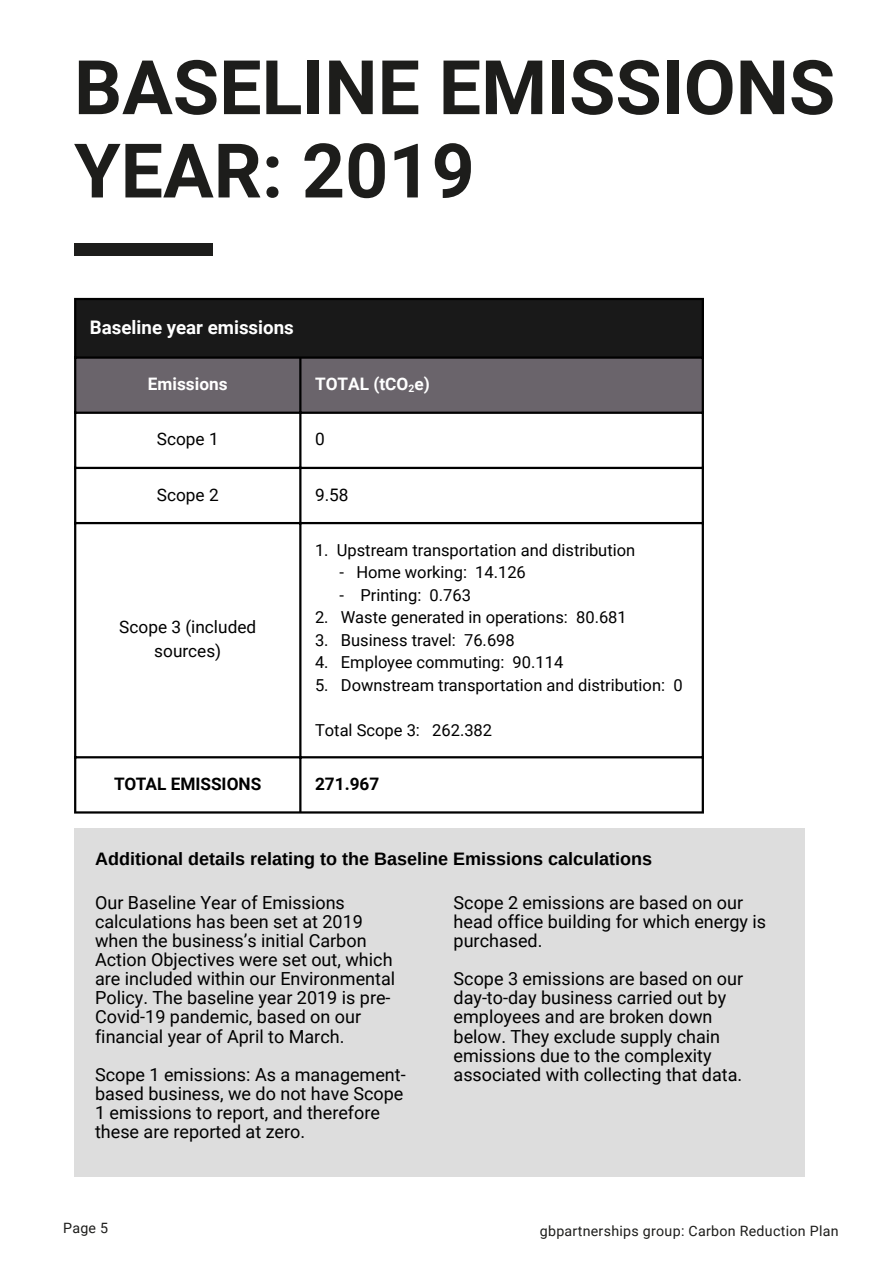
<style>
.page{position:relative;width:894px;height:1264px;background:#fff}
.page>*{position:absolute;margin:0;border:0;box-sizing:border-box;transform-origin:0 0}
.t1{font:700 75.3px/83.2px "Roboto";color:#1d1d1b}
.t2{font:700 18.75px "Roboto";color:#fff}
.t3{font:18px/19.2px "Roboto";color:#000}
.t4{font:700 18px "Arimo";color:#000}
.t5{font:17.25px/23.7px "Roboto";color:#000;text-align:center}
.t6{font:700 17.25px "Roboto";color:#fff}
.t7{font:700 17.25px "Roboto";color:#000}
.t8{font:16.5px "Roboto";color:#000}
.t9{font:14.25px "Roboto";letter-spacing:.02em;color:#1d1d1b}
</style>
<div class="page">
<div style="left:74px;top:243px;width:138px;height:13px;background:#1d1d1b"></div>
<div style="left:74px;top:827px;width:730px;height:349px;background:#ddd"></div>
<div style="left:75px;top:299px;width:628px;height:59px;background:#191919"></div>
<div style="left:76px;top:359px;width:625px;height:52px;background:#6a646b"></div>
<hr style="left:74px;top:300px;width:2px;height:511px;background:#000">
<hr style="left:299px;top:359px;width:2px;height:452px;background:#000">
<hr style="left:701px;top:300px;width:2px;height:511px;background:#000">
<hr style="left:74px;top:298px;width:629px;height:2px;background:#000">
<hr style="left:74px;top:356px;width:629px;height:3px;background:#000">
<hr style="left:74px;top:411px;width:629px;height:3px;background:#000">
<hr style="left:74px;top:467px;width:629px;height:2px;background:#000">
<hr style="left:74px;top:522px;width:629px;height:2px;background:#000">
<hr style="left:74px;top:756px;width:629px;height:2px;background:#000">
<hr style="left:74px;top:811px;width:629px;height:2px;background:#000">
<p class="t1" style="left:74px;top:47px;width:762px">BASELINE EMISSIONS<br>YEAR: 2019</p>
<h1 class="t2" style="left:90px;top:316px;width:205px">Baseline year emissions</h1>
<p class="t6" style="left:148px;top:374px;width:81px">Emissions</p>
<p class="t6" style="left:315px;top:374px;width:116px">TOTAL (tCO<sub>2</sub>e)</p>
<p class="t5" style="left:157px;top:427px;width:63px">Scope 1</p>
<p class="t5" style="left:315px;top:427px;width:11px">0</p>
<p class="t5" style="left:157px;top:483px;width:63px">Scope 2</p>
<p class="t5" style="left:315px;top:483px;width:35px">9.58</p>
<p class="t5" style="left:119px;top:615px;width:138px">Scope 3 (included sources)</p>
<p class="t8" style="left:315px;top:540px;width:321px">1. Upstream transportation and distribution</p>
<p class="t8" style="left:339px;top:563px;width:188px">- Home working: 14.126</p>
<p class="t8" style="left:339px;top:585px;width:133px">- Printing: 0.763</p>
<p class="t8" style="left:315px;top:608px;width:313px">2. Waste generated in operations: 80.681</p>
<p class="t8" style="left:315px;top:630px;width:201px">3. Business travel: 76.698</p>
<p class="t8" style="left:315px;top:653px;width:250px">4. Employee commuting: 90.114</p>
<p class="t8" style="left:315px;top:675px;width:369px">5. Downstream transportation and distribution: 0</p>
<p class="t8" style="left:315px;top:720px;width:179px">Total Scope 3: 262.382</p>
<p class="t7" style="left:114px;top:774px;width:149px">TOTAL EMISSIONS</p>
<p class="t7" style="left:315px;top:774px;width:66px">271.967</p>
<h3 class="t4" style="left:95px;top:848px;width:558px">Additional details relating to the Baseline Emissions calculations</h3>
<p class="t3" style="left:453px;top:892px;width:314px">Scope 2 emissions are based on our head office building for which energy is purchased.</p>
<p class="t3" style="left:453px;top:969px;width:291px">Scope 3 emissions are based on our day-to-day business carried out by employees and are broken down below. They exclude supply chain emissions due to the complexity associated with collecting that data.</p>
<h3 class="t3" style="left:95px;top:892px;width:301px">Our Baseline Year of Emissions calculations has been set at 2019 when the business’s initial Carbon Action Objectives were set out, which are included within our Environmental Policy. The baseline year 2019 is pre-Covid-19 pandemic, based on our financial year of April to March.</h3>
<h3 class="t3" style="left:95px;top:1065px;width:312px">Scope 1 emissions: As a management&shy;based business, we do not have Scope 1 emissions to report, and therefore these are reported at zero.</h3>
<h3 class="t9" style="left:63px;top:1220px;width:47px">Page 5</h3>
<h2 class="t9" style="left:539px;top:1222px;width:300px">gbpartnerships group: Carbon Reduction Plan</h2>
</div>
